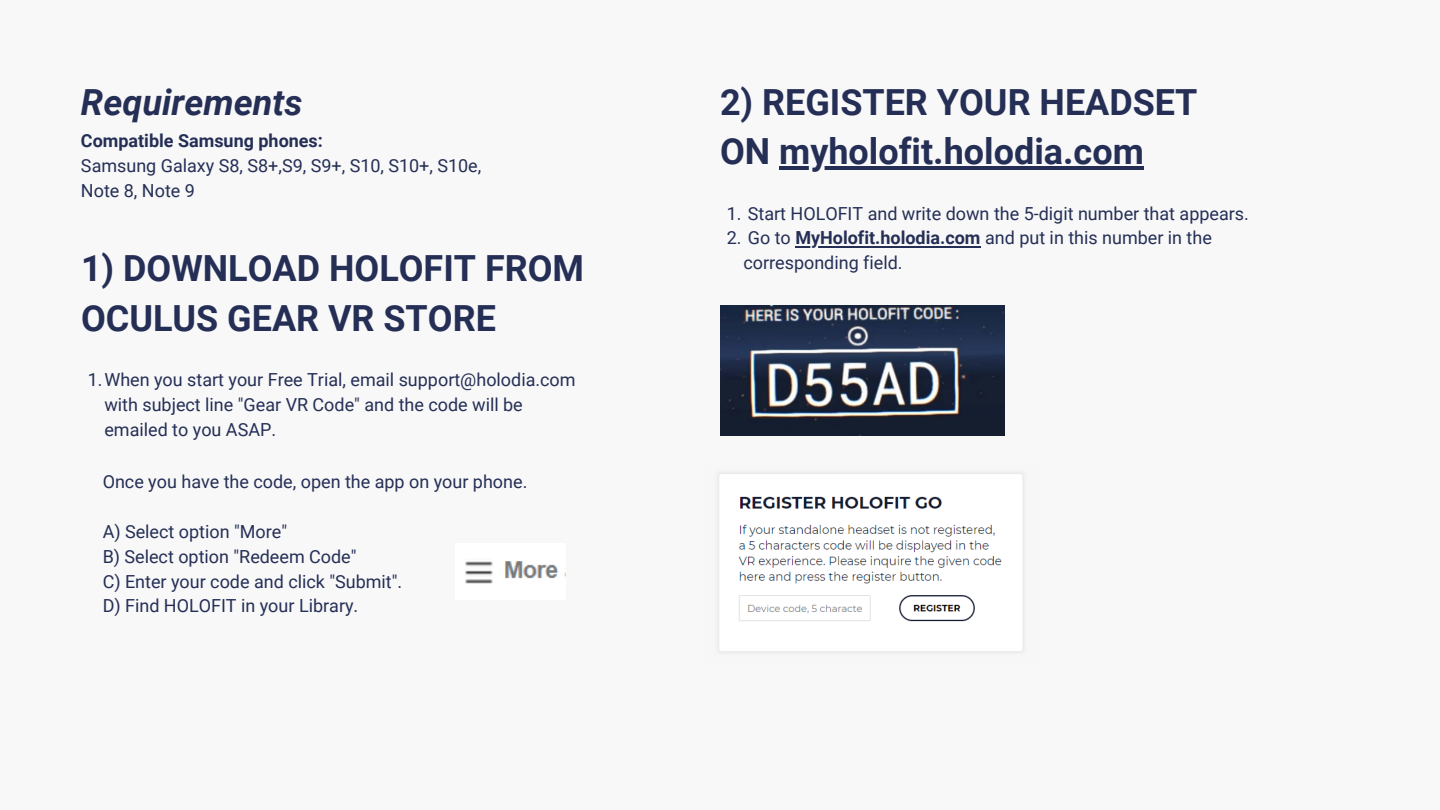
<style>
.page{position:relative;width:1440px;height:810px;background:#f8f8f8}
.page>*{position:absolute;margin:0;border:0;box-sizing:border-box;transform-origin:0 0}
.t1{font:700 36px/49.8px "Roboto";color:#252f56}
.t2{font:italic 700 36px "Roboto";color:#252f56}
.t3{font:18px/24.9px "Roboto";color:#252f56}
.t4{font:700 18px "Roboto";color:#252f56}
.s1{font-weight:700}
</style>
<div class="page">
<img style="left:465px;top:561px;width:101px;height:23px">
<img style="left:720px;top:305px;width:284px;height:130px">
<img style="left:718px;top:473px;width:306px;height:180px">
<hr style="left:779px;top:167px;width:365px;height:3px;background:#252f56">
<hr style="left:795px;top:246px;width:186px;height:2px;background:#252f56">
<h1 class="t2" style="left:81px;top:81px;width:223px">Requirements</h1>
<p class="t4" style="left:81px;top:131px;width:243px">Compatible Samsung phones:</p>
<p class="t3" style="left:81px;top:153px;width:402px">Samsung Galaxy S8, S8+,S9, S9+, S10, S10+, S10e,<br>Note 8, Note 9</p>
<h1 class="t1" style="left:81px;top:244px;width:505px">1) DOWNLOAD HOLOFIT FROM<br>OCULUS GEAR VR STORE</h1>
<p class="t3" style="left:104px;top:368px;width:473px;text-indent:-17px">1.When you start your Free Trial, email support@holodia.com with subject line "Gear VR Code" and the code will be emailed to you ASAP.</p>
<p class="t3" style="left:103px;top:469px;width:426px">Once you have the code, open the app on your phone.</p>
<p class="t3" style="left:103px;top:519px;width:301px">A) Select option "More"<br>B) Select option "Redeem Code"<br>C) Enter your code and click "Submit".<br>D) Find HOLOFIT in your Library.</p>
<h1 class="t1" style="left:720px;top:78px;width:479px">2) REGISTER YOUR HEADSET<br>ON myholofit.holodia.com</h1>
<p class="t3" style="left:727px;top:201px;width:524px">1. Start HOLOFIT and write down the 5-digit number that appears.</p>
<p class="t3" style="left:743px;top:226px;width:470px;text-indent:-17px">2. Go to <span class="s1">MyHolofit.holodia.com</span> and put in this number in the corresponding field.</p>
</div>
